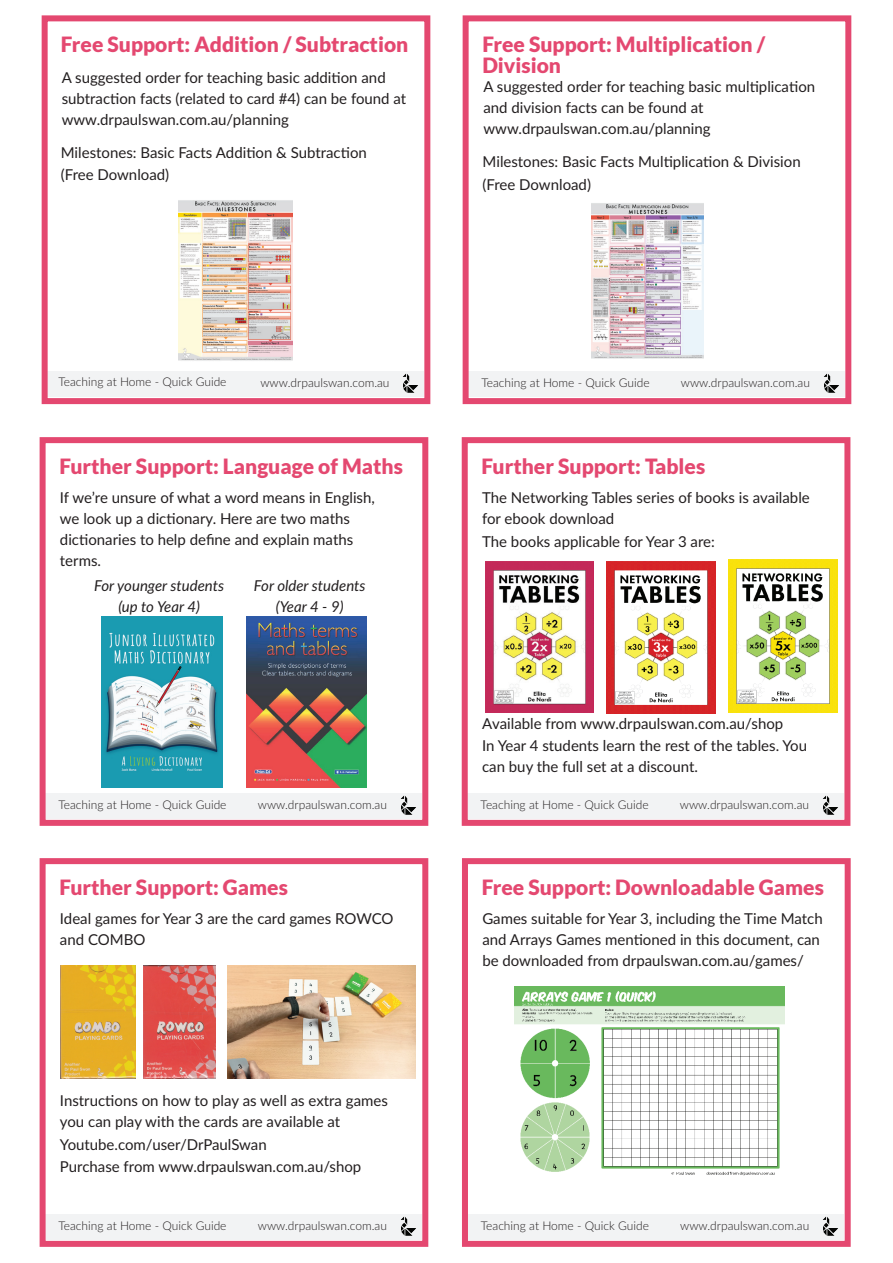
<style>
.page{position:relative;width:893px;height:1263px;background:#fff}
.page>*{position:absolute;margin:0;border:0;box-sizing:border-box;transform-origin:0 0}
.t1{font:900 21px/21px "Lato";color:#e44870}
.t2{font:15px/21px "Lato";color:#231f20}
.t3{font:italic 15px/21px "Lato";color:#231f20;text-align:center}
.t4{font:300 12px "Lato";color:#231f20}
</style>
<div class="page">
<div style="left:47px;top:371px;width:377px;height:26px;background:#f2f3f4"></div>
<div style="left:42px;top:15px;width:388px;height:389px;border:6px solid #e44870"></div>
<img style="left:403px;top:374px;width:15px;height:19px">
<img style="left:591px;top:203px;width:113px;height:156px">
<div style="left:468px;top:371px;width:376px;height:26px;background:#f2f3f4"></div>
<img style="left:824px;top:374px;width:15px;height:19px">
<div style="left:463px;top:15px;width:388px;height:389px;border:6px solid #e44870"></div>
<img style="left:102px;top:617px;width:120px;height:170px">
<div style="left:45px;top:793px;width:376px;height:25px;background:#f2f3f4"></div>
<img style="left:401px;top:796px;width:15px;height:19px">
<div style="left:40px;top:437px;width:388px;height:389px;border:6px solid #e44870"></div>
<img style="left:729px;top:559px;width:109px;height:154px">
<img style="left:486px;top:561px;width:108px;height:152px">
<img style="left:607px;top:561px;width:108px;height:152px">
<img style="left:246px;top:617px;width:120px;height:170px">
<div style="left:45px;top:1214px;width:376px;height:25px;background:#f2f3f4"></div>
<img style="left:401px;top:1217px;width:15px;height:19px">
<div style="left:40px;top:858px;width:388px;height:389px;border:6px solid #e44870"></div>
<div style="left:467px;top:793px;width:376px;height:25px;background:#f2f3f4"></div>
<img style="left:823px;top:796px;width:15px;height:19px">
<div style="left:462px;top:437px;width:388px;height:389px;border:6px solid #e44870"></div>
<img style="left:178px;top:200px;width:114px;height:161px">
<img style="left:143px;top:965px;width:72px;height:113px">
<img style="left:61px;top:965px;width:75px;height:113px">
<img style="left:228px;top:965px;width:188px;height:113px">
<img style="left:515px;top:986px;width:270px;height:190px">
<div style="left:467px;top:1214px;width:377px;height:25px;background:#f2f3f4"></div>
<img style="left:823px;top:1217px;width:15px;height:19px">
<div style="left:462px;top:858px;width:389px;height:389px;border:6px solid #e44870"></div>
<h1 class="t1" style="left:61px;top:35px;width:349px">Free Support: Addition / Subtraction</h1>
<p class="t2" style="left:62px;top:66px;width:346px">A suggested order for teaching basic addition and subtraction facts (related to card #4) can be found at www.drpaulswan.com.au/planning</p>
<p class="t2" style="left:61px;top:140px;width:308px;line-height:22.5px">Milestones: Basic Facts Addition &amp; Subtraction (Free Download)</p>
<h1 class="t1" style="left:482px;top:35px;width:284px">Free Support: Multiplication /<br>Division</h1>
<p class="t2" style="left:483px;top:76px;width:333px">A suggested order for teaching basic multiplication and division facts can be found at www.drpaulswan.com.au/planning</p>
<p class="t2" style="left:483px;top:150px;width:320px;line-height:22.5px">Milestones: Basic Facts Multiplication &amp; Division (Free Download)</p>
<p class="t4" style="left:58px;top:376px;width:170px">Teaching at Home - Quick Guide</p>
<p class="t4" style="left:260px;top:378px;width:131px">www.drpaulswan.com.au</p>
<p class="t4" style="left:481px;top:378px;width:170px">Teaching at Home - Quick Guide</p>
<p class="t4" style="left:681px;top:378px;width:131px">www.drpaulswan.com.au</p>
<h1 class="t1" style="left:59px;top:456px;width:345px">Further Support: Language of Maths</h1>
<h1 class="t1" style="left:481px;top:456px;width:225px">Further Support: Tables</h1>
<p class="t2" style="left:60px;top:487px;width:316px">If we’re unsure of what a word means in English, we look up a dictionary. Here are two maths dictionaries to help define and explain maths terms.</p>
<p class="t3" style="left:94px;top:575px;width:131px">For younger students (up to Year 4)</p>
<p class="t3" style="left:254px;top:575px;width:113px">For older students (Year 4 - 9)</p>
<p class="t2" style="left:482px;top:487px;width:329px">The Networking Tables series of books is available for ebook download</p>
<p class="t2" style="left:482px;top:530px;width:234px">The books applicable for Year 3 are:</p>
<p class="t2" style="left:482px;top:712px;width:326px;line-height:22.5px">Available from www.drpaulswan.com.au/shop<br>In Year 4 students learn the rest of the tables. You</p>
<p class="t2" style="left:482px;top:757px;width:217px">can buy the full set at a discount.</p>
<p class="t4" style="left:58px;top:799px;width:170px">Teaching at Home - Quick Guide</p>
<p class="t4" style="left:258px;top:799px;width:131px">www.drpaulswan.com.au</p>
<p class="t4" style="left:481px;top:799px;width:170px">Teaching at Home - Quick Guide</p>
<p class="t4" style="left:680px;top:799px;width:131px">www.drpaulswan.com.au</p>
<h1 class="t1" style="left:59px;top:877px;width:230px">Further Support: Games</h1>
<h1 class="t1" style="left:482px;top:877px;width:344px">Free Support: Downloadable Games</h1>
<p class="t2" style="left:60px;top:908px;width:335px">Ideal games for Year 3 are the card games ROWCO and COMBO</p>
<p class="t2" style="left:482px;top:908px;width:342px">Games suitable for Year 3, including the Time Match and Arrays Games mentioned in this document, can be downloaded from drpaulswan.com.au/games/</p>
<p class="t2" style="left:60px;top:1090px;width:329px">Instructions on how to play as well as extra games you can play with the cards are available at</p>
<p class="t2" style="left:60px;top:1133px;width:208px">Youtube.com/user/DrPaulSwan</p>
<p class="t2" style="left:60px;top:1155px;width:303px">Purchase from www.drpaulswan.com.au/shop</p>
<p class="t4" style="left:58px;top:1220px;width:170px">Teaching at Home - Quick Guide</p>
<p class="t4" style="left:258px;top:1220px;width:131px">www.drpaulswan.com.au</p>
<p class="t4" style="left:481px;top:1220px;width:170px">Teaching at Home - Quick Guide</p>
<p class="t4" style="left:680px;top:1220px;width:131px">www.drpaulswan.com.au</p>
</div>
